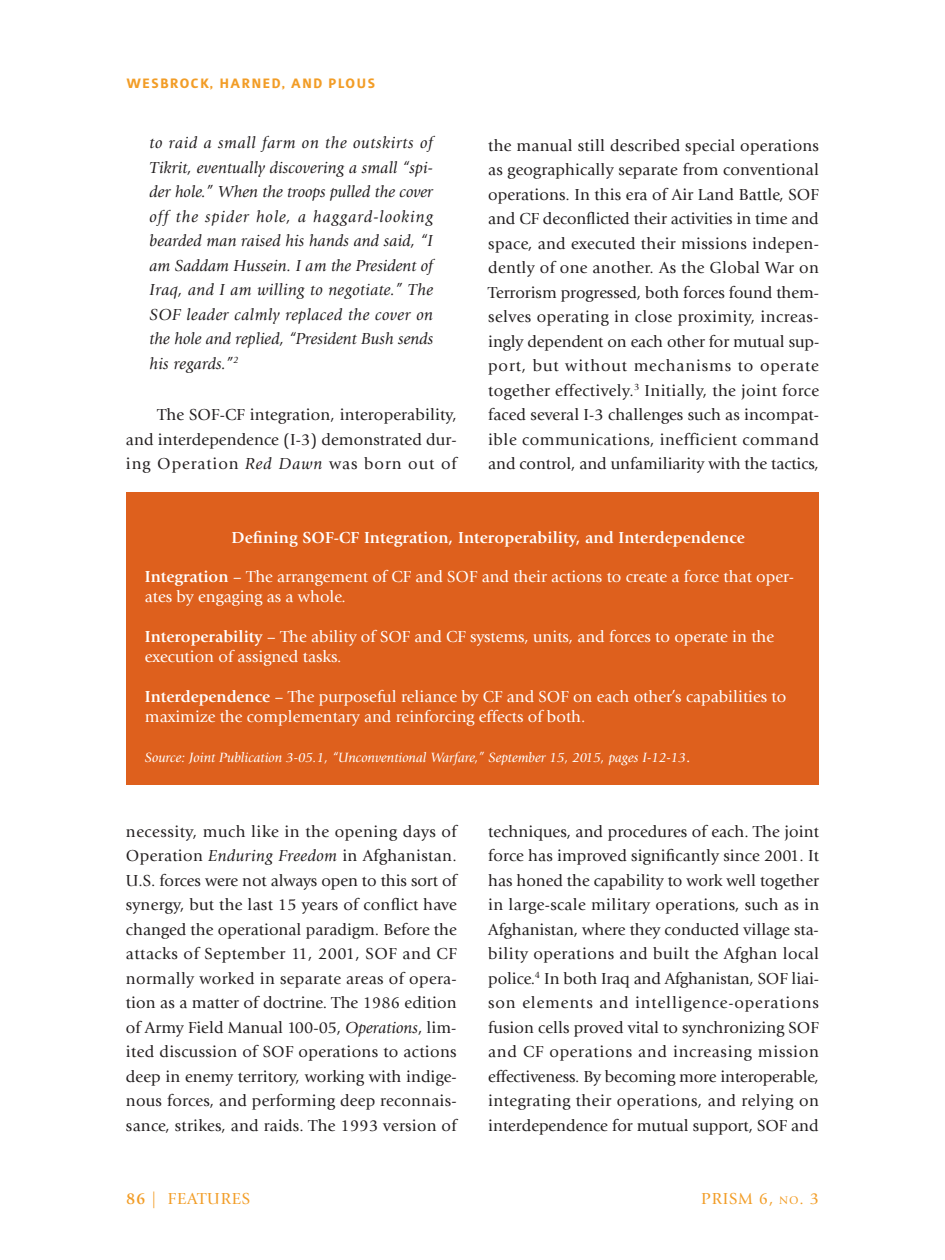
<style>
.page{position:relative;width:945px;height:1260px;background:#fff}
.page>*{position:absolute;margin:0;border:0;box-sizing:border-box;transform-origin:0 0}
.t1{font:700 17.5px "Surface";letter-spacing:.06em;color:#f29d27}
.t2{font:16.62px/24.5px "Giovanni Std";letter-spacing:.005em;color:#231f20;text-align:justify}
.t3{font:italic 16.62px/24.5px "Giovanni Std";color:#231f20;text-align:justify}
.t4{font:16.62px/19.9px "Giovanni Std";color:#fff}
.t5{font:700 16.62px "Giovanni Std";letter-spacing:.005em;color:#fff}
.t6{font:16.62px "Giovanni Std";letter-spacing:.05em;color:#f29d27}
.t7{font:italic 14px "Giovanni Std";color:#fff}
.s1{font-style:italic}
.s2{font-weight:700}
.s3{font-style:normal;font-size:16.62px}
.s4{font-size:11.72px}
</style>
<div class="page">
<div style="left:126px;top:493px;width:693px;height:292px;background:#de601d"></div>
<p class="t1" style="left:126px;top:76px;width:251px">WESBROCK, HARNED, AND PLOUS</p>
<p class="t3" style="left:150px;top:131px;width:285px">to raid a small farm on the outskirts of Tikrit, eventually discovering a small “spi&shy;der hole.” When the troops pulled the cover off the spider hole, a haggard-looking bearded man raised his hands and said, “I am Saddam Hussein. I am the President of Iraq, and I am willing to negotiate.” The SOF leader calmly replaced the cover on the hole and replied, “President Bush sends his regards.”<sup>2</sup></p>
<p class="t2" style="left:126px;top:402px;width:332px;text-indent:32px">The SOF-CF integration, interoperability, and interdependence (I-3) demonstrated dur&shy;ing Operation <span class="s1">Red Dawn</span> was born out of</p>
<p class="t2" style="left:488px;top:133px;width:333px">the manual still described special operations as geographically separate from conventional operations. In this era of Air Land Battle, SOF and CF deconflicted their activities in time and space, and executed their missions indepen&shy;dently of one another. As the Global War on Terrorism progressed, both forces found them&shy;selves operating in close proximity, increas&shy;ingly dependent on each other for mutual sup&shy;port, but without mechanisms to operate together effectively.<sup>3</sup> Initially, the joint force faced several I-3 challenges such as incompat&shy;ible communications, inefficient command and control, and unfamiliarity with the tactics,</p>
<p class="t5" style="left:232px;top:527px;width:515px">Defining SOF-CF Integration, Interoperability, and Interdependence</p>
<p class="t4" style="left:145px;top:567px;width:651px"><span class="s2">Integration</span> – The arrangement of CF and SOF and their actions to create a force that oper&shy;ates by engaging as a whole.</p>
<p class="t4" style="left:145px;top:627px;width:631px"><span class="s2">Interoperability</span> – The ability of SOF and CF systems, units, and forces to operate in the execution of assigned tasks.</p>
<p class="t4" style="left:145px;top:687px;width:643px"><span class="s2">Interdependence</span> – The purposeful reliance by CF and SOF on each other’s capabilities to maximize the complementary and reinforcing effects of both.</p>
<p class="t7" style="left:145px;top:750px;width:547px">Source: Joint Publication 3-05.1, “Unconventional Warfare,” September 15, 2015, pages I-12-13<span class="s3">.</span></p>
<p class="t2" style="left:126px;top:819px;width:332px">necessity, much like in the opening days of Operation <span class="s1">Enduring Freedom</span> in Afghanistan.<br>U.S. forces were not always open to this sort of synergy, but the last 15 years of conflict have changed the operational paradigm. Before the attacks of September 11, 2001, SOF and CF normally worked in separate areas of opera&shy;tion as a matter of doctrine. The 1986 edition of Army Field Manual 100-05, <span class="s1">Operations</span>, lim&shy;ited discussion of SOF operations to actions deep in enemy territory, working with indige&shy;nous forces, and performing deep reconnais&shy;sance, strikes, and raids. The 1993 version of</p>
<p class="t2" style="left:488px;top:819px;width:332px">techniques, and procedures of each. The joint force has improved significantly since 2001. It has honed the capability to work well together in large-scale military operations, such as in Afghanistan, where they conducted village sta&shy;bility operations and built the Afghan local police.<sup>4</sup> In both Iraq and Afghanistan, SOF liai&shy;son elements and intelligence-operations fusion cells proved vital to synchronizing SOF and CF operations and increasing mission effectiveness. By becoming more interoperable, integrating their operations, and relying on interdependence for mutual support, SOF and</p>
<p class="t6" style="left:126px;top:1189px;width:126px"><span class="s2">86</span> | FEATURES</p>
<p class="t6" style="left:701px;top:1189px;width:119px">PRISM 6, <span class="s4">no</span>. 3</p>
</div>
